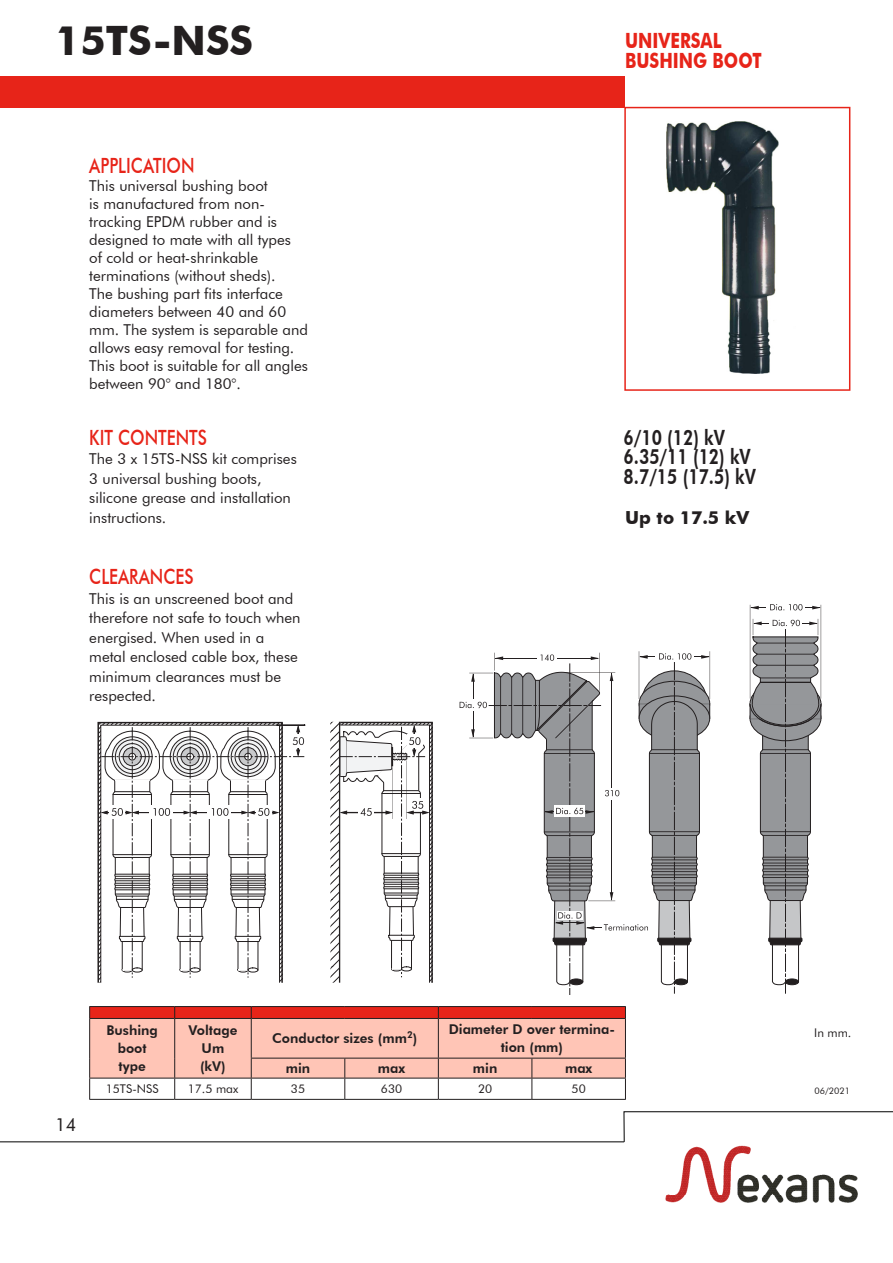
<style>
.page{position:relative;width:893px;height:1263px;background:#fff}
.page>*{position:absolute;margin:0;border:0;box-sizing:border-box;transform-origin:0 0}
.t1{font:700 40.5px "Futura ABT";color:#231f20}
.t2{font:800 21px "Futura ABT";color:#231f20;scale:.8 1}
.t3{font:500 21px "Futura BT";color:#e72419;scale:.8 1}
.t4{font:700 21px "Futura BT";color:#e72419;scale:.8 1}
.t5{font:700 18px "Futura ABT";color:#231f20}
.t6{font:18px "Futura ABT";color:#231f20}
.t7{font:15px/18px "Futura ABT";color:#231f20}
.t8{font:800 13.5px/18px "Futura ABT";color:#231f20;text-align:center}
.t9{font:12px "Futura ABT";color:#231f20}
.t10{font:9px "Futura ABT";color:#231f20}
</style>
<div class="page">
<div style="left:0;top:76px;width:625px;height:32px;background:#e72419"></div>
<img style="left:665px;top:1145px;width:193px;height:58px">
<svg style="left:623px;top:1111px;width:270px;height:31px"></svg>
<hr style="left:0;top:1141px;width:624px;height:1px;background:#000">
<div style="left:339px;top:722px;width:94px;height:270px;border:1px solid #231f20"></div>
<div style="left:332px;top:725px;width:97px;height:265px;background:#fff"></div>
<svg style="left:330px;top:722px;width:9px;height:261px"></svg>
<hr style="left:339px;top:723px;width:1px;height:265px;background:#231f20">
<div style="left:94px;top:983px;width:342px;height:14px;background:#fff"></div>
<svg style="left:339px;top:722px;width:90px;height:255px"></svg>
<svg style="left:101px;top:725px;width:205px;height:253px"></svg>
<hr style="left:750px;top:605px;width:1px;height:93px;background:#231f20">
<hr style="left:821px;top:605px;width:1px;height:93px;background:#231f20">
<hr style="left:751px;top:607px;width:69px;height:1px;background:#231f20">
<svg style="left:750px;top:605px;width:9px;height:4px"></svg>
<svg style="left:812px;top:605px;width:10px;height:4px"></svg>
<div style="left:766px;top:600px;width:39px;height:12px;background:#fff"></div>
<svg style="left:770px;top:604px;width:32px;height:6px"></svg>
<svg style="left:749px;top:619px;width:73px;height:374px"></svg>
<svg style="left:460px;top:651px;width:251px;height:343px"></svg>
<hr style="left:89px;top:1099px;width:86px;height:1px;background:#231f20">
<hr style="left:175px;top:1099px;width:76px;height:1px;background:#231f20">
<hr style="left:251px;top:1099px;width:94px;height:1px;background:#231f20">
<hr style="left:345px;top:1099px;width:93px;height:1px;background:#231f20">
<hr style="left:438px;top:1099px;width:94px;height:1px;background:#231f20">
<hr style="left:532px;top:1099px;width:94px;height:1px;background:#231f20">
<svg style="left:89px;top:1006px;width:537px;height:93px"></svg>
<hr style="left:532px;top:1078px;width:94px;height:1px;background:#231f20">
<div style="left:624px;top:107px;width:226px;height:284px;border:2px solid #e72419"></div>
<img style="left:667px;top:121px;width:112px;height:253px">
<p class="t1" style="left:55px;top:16px;width:199px">15TS-NSS</p>
<p class="t3" style="left:89px;top:153px;width:133px">APPLICATION</p>
<p class="t7" style="left:89px;top:177px;width:180px">This universal bushing boot</p>
<p class="t7" style="left:89px;top:195px;width:220px">is manufactured from non&shy;tracking EPDM rubber and is designed to mate with all types<br>of cold or heat-shrinkable terminations (without sheds).<br>The bushing part fits interface diameters between 40 and 60 mm. The system is separable and allows easy removal for testing.<br>This boot is suitable for all angles between 90° and 180°.</p>
<p class="t3" style="left:89px;top:425px;width:149px">KIT CONTENTS</p>
<p class="t7" style="left:89px;top:450px;width:209px">The 3 x 15TS-NSS kit comprises</p>
<p class="t7" style="left:89px;top:469px;width:203px;line-height:19.5px">3 universal bushing boots, silicone grease and installation instructions.</p>
<p class="t3" style="left:89px;top:564px;width:132px">CLEARANCES</p>
<p class="t7" style="left:89px;top:589px;width:206px">This is an unscreened boot and</p>
<p class="t7" style="left:89px;top:608px;width:213px;line-height:19.5px">therefore not safe to touch when energised. When used in a metal enclosed cable box, these minimum clearances must be respected.</p>
<p class="t4" style="left:625px;top:28px;width:122px">UNIVERSAL</p>
<p class="t4" style="left:625px;top:48px;width:172px">BUSHING BOOT</p>
<p class="t2" style="left:624px;top:425px;width:128px">6/10 (12) kV</p>
<p class="t2" style="left:624px;top:444px;width:161px">6.35/11 (12) kV</p>
<p class="t2" style="left:624px;top:464px;width:167px">8.7/15 (17.5) kV</p>
<p class="t5" style="left:625px;top:507px;width:126px">Up to 17.5 kV</p>
<p class="t8" style="left:272px;top:1029px;width:147px">Conductor sizes (mm<sup>2</sup>)</p>
<p class="t8" style="left:449px;top:1020px;width:168px">Diameter D over termina&shy;tion (mm)</p>
<p class="t8" style="left:286px;top:1059px;width:26px">min</p>
<p class="t8" style="left:378px;top:1059px;width:29px">max</p>
<p class="t8" style="left:473px;top:1059px;width:26px">min</p>
<p class="t8" style="left:565px;top:1059px;width:29px">max</p>
<p class="t8" style="left:106px;top:1021px;width:53px">Bushing</p>
<p class="t9" style="left:814px;top:1025px;width:39px">In mm.</p>
<p class="t8" style="left:118px;top:1039px;width:30px">boot</p>
<p class="t8" style="left:119px;top:1057px;width:29px">type</p>
<p class="t8" style="left:189px;top:1021px;width:50px">Voltage</p>
<p class="t8" style="left:202px;top:1039px;width:24px">Um</p>
<p class="t8" style="left:200px;top:1057px;width:27px">(kV)</p>
<p class="t6" style="left:55px;top:1114px;width:23px">14</p>
<p class="t9" style="left:106px;top:1082px;width:54px">15TS-NSS</p>
<p class="t9" style="left:188px;top:1082px;width:52px">17.5 max</p>
<p class="t9" style="left:291px;top:1082px;width:16px">35</p>
<p class="t9" style="left:381px;top:1082px;width:23px">630</p>
<p class="t9" style="left:478px;top:1082px;width:16px">20</p>
<p class="t9" style="left:572px;top:1082px;width:16px">50</p>
<p class="t10" style="left:814px;top:1085px;width:37px">06/2021</p>
</div>
